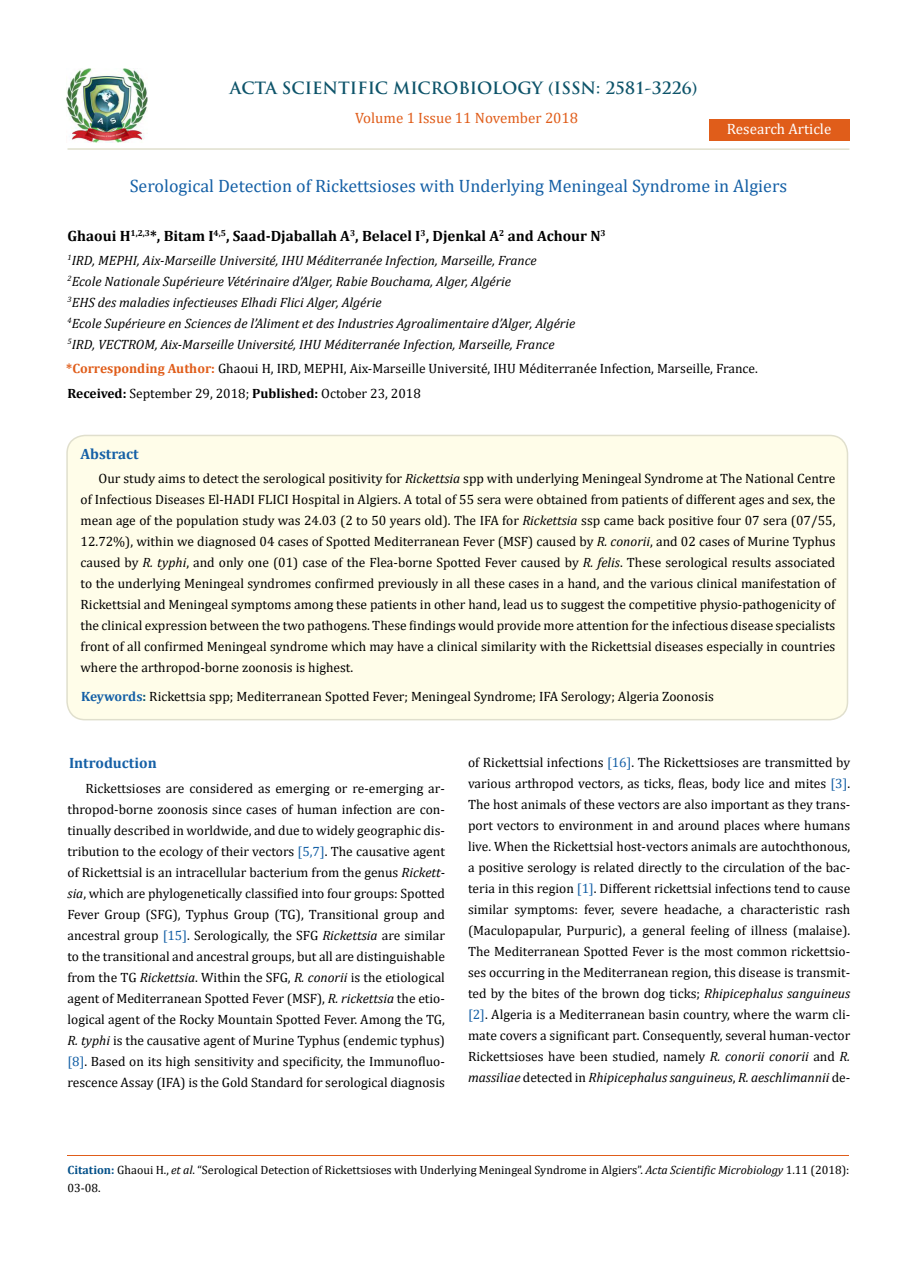
<style>
.page{position:relative;width:917px;height:1262px;background:#fff}
.page>*{position:absolute;margin:0;border:0;box-sizing:border-box;transform-origin:0 0}
.t1{font:18px "Cambria";color:#1560a6}
.t2{font:700 16.5px "Trajan Pro";color:#0e546a}
.t3{font:700 15px "Cambria";color:#000}
.t4{font:15px "Cambria";color:#e05d1a}
.t5{font:700 15px "Cambria";color:#1560a6}
.t6{font:15px "Cambria";color:#fff}
.t7{font:13.5px/21px "Cambria";color:#000;text-align:justify}
.t8{font:italic 13.5px/21px "Cambria";color:#000}
.t9{font:12px/18px "Cambria";color:#000}
.s1{font-weight:700;color:#e05d1a}
.s2{font-weight:700}
.s3{font-style:italic}
.s4{font-weight:700;color:#1560a6}
.s5{font-weight:700;color:#0e546a}
.s6{color:#1560a6}
.s7{font-weight:700;color:#035089}
</style>
<div class="page">
<img style="left:67px;top:68px;width:80px;height:74px">
<div style="left:708px;top:119px;width:141px;height:22px;background:#e05d1a"></div>
<div style="left:67px;top:435px;width:780px;height:284px;background:#fffde9;border-radius:18px"></div>
<div style="left:66px;top:435px;width:782px;height:285px;border:2px solid #e0dfcd;border-radius:18px"></div>
<hr style="left:67px;top:1155px;width:782px;height:1px;background:#e05d1a">
<hr style="left:67px;top:148px;width:782px;height:2px;background:#e0dfcd">
<p class="t2" style="left:230px;top:77px;width:469px">ACTA SCIENTIFIC MICROBIOLOGY (ISSN: 2581-3226)</p>
<p class="t4" style="left:355px;top:109px;width:224px">Volume 1 Issue 11 November 2018</p>
<p class="t6" style="left:726px;top:120px;width:106px">Research Article</p>
<h1 class="t1" style="left:130px;top:175px;width:659px">Serological Detection of Rickettsioses with Underlying Meningeal Syndrome in Algiers</h1>
<p class="t3" style="left:67px;top:225px;width:540px">Ghaoui H<sup>1,2,3</sup>*, Bitam I<sup>4,5</sup>, Saad-Djaballah A<sup>3</sup>, Belacel I<sup>3</sup>, Djenkal A<sup>2</sup> and Achour N<sup>3</sup></p>
<p class="t8" style="left:67px;top:249px;width:509px"><sup>1</sup>IRD, MEPHI, Aix-Marseille Université, IHU Méditerranée Infection, Marseille, France<br><sup>2</sup>Ecole Nationale Supérieure Vétérinaire d’Alger, Rabie Bouchama, Alger, Algérie<br><sup>3</sup>EHS des maladies infectieuses Elhadi Flici Alger, Algérie<br><sup>4</sup>Ecole Supérieure en Sciences de l’Aliment et des Industries Agroalimentaire d’Alger, Algérie <sup>5</sup>IRD, VECTROM, Aix-Marseille Université, IHU Méditerranée Infection, Marseille, France</p>
<p class="t7" style="left:66px;top:358px;width:693px"><span class="s1">*Corresponding Author:</span> Ghaoui H, IRD, MEPHI, Aix-Marseille Université, IHU Méditerranée Infection, Marseille, France.</p>
<p class="t7" style="left:67px;top:383px;width:355px"><span class="s2">Received:</span> September 29, 2018; <span class="s2">Published:</span> October 23, 2018</p>
<p class="t5" style="left:81px;top:443px;width:60px">Abstract</p>
<p class="t7" style="left:81px;top:468px;width:756px;text-indent:18px">Our study aims to detect the serological positivity for <span class="s3">Rickettsia</span> spp with underlying Meningeal Syndrome at The National Centre of Infectious Diseases El-HADI FLICI Hospital in Algiers. A total of 55 sera were obtained from patients of different ages and sex, the mean age of the population study was 24.03 (2 to 50 years old). The IFA for <span class="s3">Rickettsia</span> ssp came back positive four 07 sera (07/55, 12.72%), within we diagnosed 04 cases of Spotted Mediterranean Fever (MSF) caused by <span class="s3">R. conorii</span>, and 02 cases of Murine Typhus caused by <span class="s3">R. typhi</span>, and only one (01) case of the Flea-borne Spotted Fever caused by <span class="s3">R. felis</span>. These serological results associated to the underlying Meningeal syndromes confirmed previously in all these cases in a hand, and the various clinical manifestation of Rickettsial and Meningeal symptoms among these patients in other hand, lead us to suggest the competitive physio-pathogenicity of the clinical expression between the two pathogens. These findings would provide more attention for the infectious disease specialists front of all confirmed Meningeal syndrome which may have a clinical similarity with the Rickettsial diseases especially in countries where the arthropod-borne zoonosis is highest.</p>
<p class="t7" style="left:81px;top:685px;width:634px"><span class="s4">Keywords</span><span class="s5">:</span> Rickettsia spp; Mediterranean Spotted Fever; Meningeal Syndrome; IFA Serology; Algeria Zoonosis</p>
<p class="t5" style="left:69px;top:752px;width:89px">Introduction</p>
<p class="t7" style="left:468px;top:751px;width:384px">of Rickettsial infections <span class="s6">[16]</span>. The Rickettsioses are transmitted by various arthropod vectors, as ticks, fleas, body lice and mites <span class="s6">[3]</span>.<br>The host animals of these vectors are also important as they trans&shy;port vectors to environment in and around places where humans live. When the Rickettsial host-vectors animals are autochthonous, a positive serology is related directly to the circulation of the bac&shy;teria in this region <span class="s6">[1]</span>. Different rickettsial infections tend to cause similar symptoms: fever, severe headache, a characteristic rash (Maculopapular, Purpuric), a general feeling of illness (malaise).<br>The Mediterranean Spotted Fever is the most common rickettsio&shy;ses occurring in the Mediterranean region, this disease is transmit&shy;ted by the bites of the brown dog ticks; <span class="s3">Rhipicephalus sanguineus </span><span class="s6">[2]</span>. Algeria is a Mediterranean basin country, where the warm cli&shy;mate covers a significant part. Consequently, several human-vector Rickettsioses have been studied, namely <span class="s3">R. conorii conorii</span> and <span class="s3">R. massiliae</span> detected in <span class="s3">Rhipicephalus sanguineus</span>, <span class="s3">R. aeschlimannii</span> de-</p>
<p class="t7" style="left:67px;top:777px;width:379px;text-indent:18px">Rickettsioses are considered as emerging or re-emerging ar&shy;thropod-borne zoonosis since cases of human infection are con&shy;tinually described in worldwide, and due to widely geographic dis&shy;tribution to the ecology of their vectors <span class="s6">[5,7]</span>. The causative agent of Rickettsial is an intracellular bacterium from the genus <span class="s3">Rickett&shy;sia</span>, which are phylogenetically classified into four groups: Spotted Fever Group (SFG), Typhus Group (TG), Transitional group and ancestral group <span class="s6">[15]</span>. Serologically, the SFG <span class="s3">Rickettsia</span> are similar to the transitional and ancestral groups, but all are distinguishable from the TG <span class="s3">Rickettsia</span>. Within the SFG, <span class="s3">R. conorii</span> is the etiological agent of Mediterranean Spotted Fever (MSF), <span class="s3">R. rickettsia</span> the etio&shy;logical agent of the Rocky Mountain Spotted Fever. Among the TG, <span class="s3">R. typhi</span> is the causative agent of Murine Typhus (endemic typhus) <span class="s6">[8]</span>. Based on its high sensitivity and specificity, the Immunofluo&shy;rescence Assay (IFA) is the Gold Standard for serological diagnosis</p>
<p class="t9" style="left:67px;top:1161px;width:783px"><span class="s7">Citation:</span> Ghaoui H., <span class="s3">et al</span>. “Serological Detection of Rickettsioses with Underlying Meningeal Syndrome in Algiers”. <span class="s3">Acta Scientific Microbiology</span> 1.11 (2018):<br>03-08.</p>
</div>
